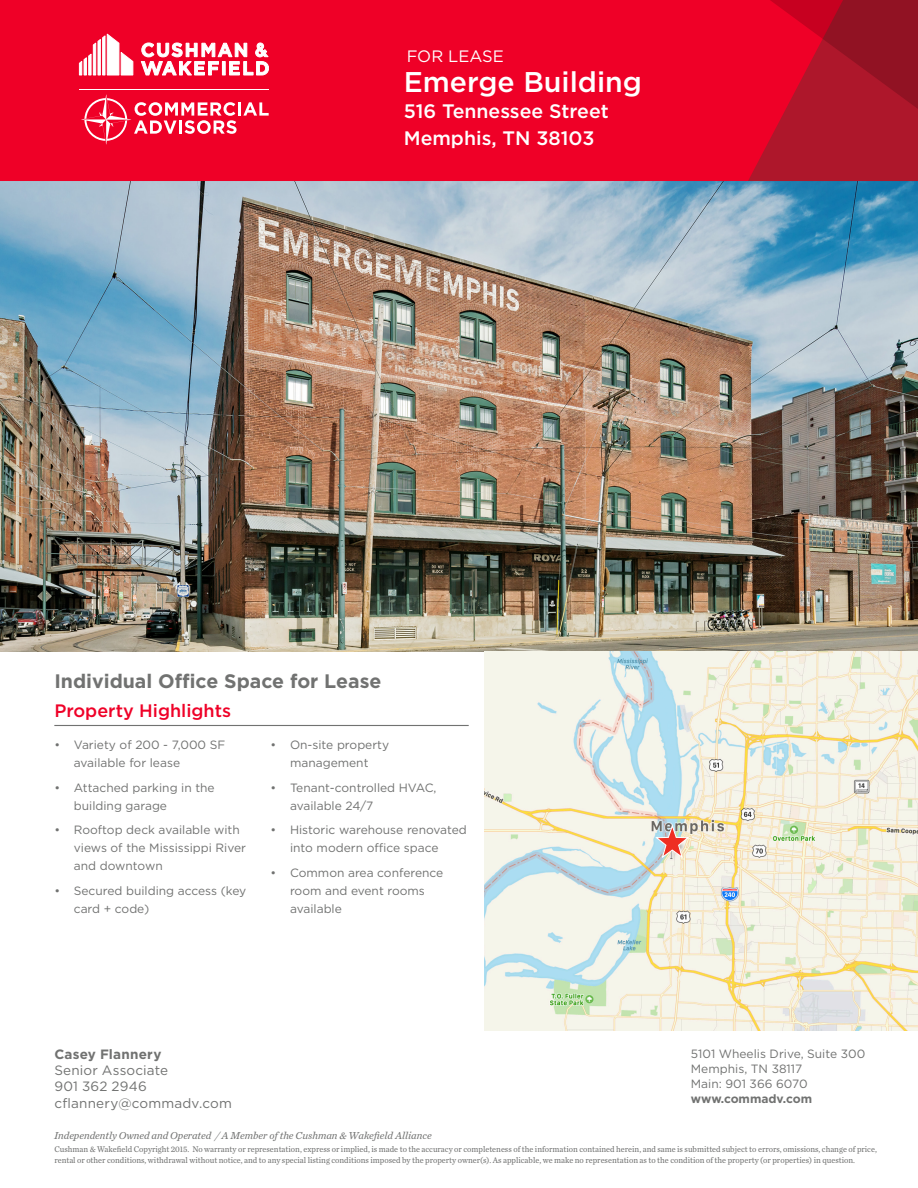
<style>
.page{position:relative;width:918px;height:1188px;background:#fff}
.page>*{position:absolute;margin:0;border:0;box-sizing:border-box;transform-origin:0 0}
.t1{font:500 28.5px "Gotham";color:#fff}
.t2{font:500 19.5px/26.2px "Gotham";color:#fff}
.Subheading_-_gray{font:700 19.5px "Gotham";color:#717271}
.Section_Head_-_red{font:500 18px "Gotham";color:#ef0027}
.t3{font:16.5px "Gotham";color:#fff}
.t4{font:13.5px/16.2px "Gotham";letter-spacing:.015em;color:#717271}
.t5{font:700 13.5px "Gotham";letter-spacing:.015em;color:#717271}
.t6{font:12px/18px "Gotham";color:#717271}
.t7{font:700 12px "Gotham";color:#717271}
.t8{font:italic 10.5px "Chronicle Text G2";color:#717271}
.t9{font:8.7px/10.4px "Chronicle Text G2";color:#717271;scale:.95 1}
</style>
<div class="page">
<img style="left:0;top:181px;width:918px;height:470px">
<hr style="left:54px;top:725px;width:415px;height:1px;background:#717271">
<img style="left:485px;top:651px;width:433px;height:379px">
<svg style="left:654px;top:824px;width:37px;height:36px"></svg>
<div style="left:0;top:0;width:918px;height:181px;background:#ef0027"></div>
<svg style="left:748px;top:0;width:170px;height:181px"></svg>
<hr style="left:79px;top:89px;width:189px;height:1px;background:#fff">
<svg style="left:79px;top:34px;width:54px;height:41px"></svg>
<svg style="left:141px;top:43px;width:128px;height:32px"></svg>
<hr style="left:238px;top:102px;width:3px;height:14px;background:#fff">
<svg style="left:243px;top:102px;width:26px;height:14px"></svg>
<svg style="left:81px;top:94px;width:156px;height:51px"></svg>
<h3 class="t3" style="left:407px;top:45px;width:99px">FOR LEASE</h3>
<h1 class="t1" style="left:404px;top:63px;width:240px">Emerge Building</h1>
<h2 class="t2" style="left:404px;top:98px;width:207px">516 Tennessee Street<br>Memphis, TN 38103</h2>
<p class="Subheading_-_gray" style="left:54px;top:668px;width:329px">Individual Office Space for Lease</p>
<p class="Section_Head_-_red" style="left:54px;top:699px;width:178px">Property Highlights</p>
<p class="t6" style="left:74px;top:735px;width:153px;text-indent:-20px">• Variety of 200 - 7,000 SF available for lease</p>
<p class="t6" style="left:74px;top:778px;width:142px;text-indent:-20px">• Attached parking in the building garage</p>
<p class="t6" style="left:74px;top:821px;width:174px;text-indent:-20px">• Rooftop deck available with views of the Mississippi River and downtown</p>
<p class="t6" style="left:74px;top:882px;width:174px;text-indent:-20px">• Secured building access (key card + code)</p>
<p class="t6" style="left:271px;top:735px;width:120px;text-align:center">• On-site property management</p>
<p class="t6" style="left:290px;top:778px;width:148px;text-indent:-20px">• Tenant-controlled HVAC, available 24/7</p>
<p class="t6" style="left:290px;top:821px;width:178px;text-indent:-20px">• Historic warehouse renovated into modern office space</p>
<p class="t6" style="left:290px;top:864px;width:155px;text-indent:-20px">• Common area conference room and event rooms available</p>
<h3 class="t5" style="left:54px;top:1045px;width:109px">Casey Flannery</h3>
<h3 class="t4" style="left:54px;top:1062px;width:179px">Senior Associate<br>901 362 2946 cflannery@commadv.com</h3>
<p class="t8" style="left:54px;top:1128px;width:379px">Independently Owned and Operated / A Member of the Cushman &amp; Wakefield Alliance</p>
<h3 class="t6" style="left:691px;top:1046px;width:176px;line-height:15px">5101 Wheelis Drive, Suite 300<br>Memphis, TN 38117<br>Main: 901 366 6070</h3>
<h3 class="t7" style="left:691px;top:1091px;width:123px">www.commadv.com</h3>
<p class="t9" style="left:54px;top:1144px;width:867px">Cushman &amp; Wakefield Copyright 2015. No warranty or representation, express or implied, is made to the accuracy or completeness of the information contained herein, and same is submitted subject to errors, omissions, change of price, rental or other conditions, withdrawal without notice, and to any special listing conditions imposed by the property owner(s). As applicable, we make no representation as to the condition of the property (or properties) in question.</p>
</div>
